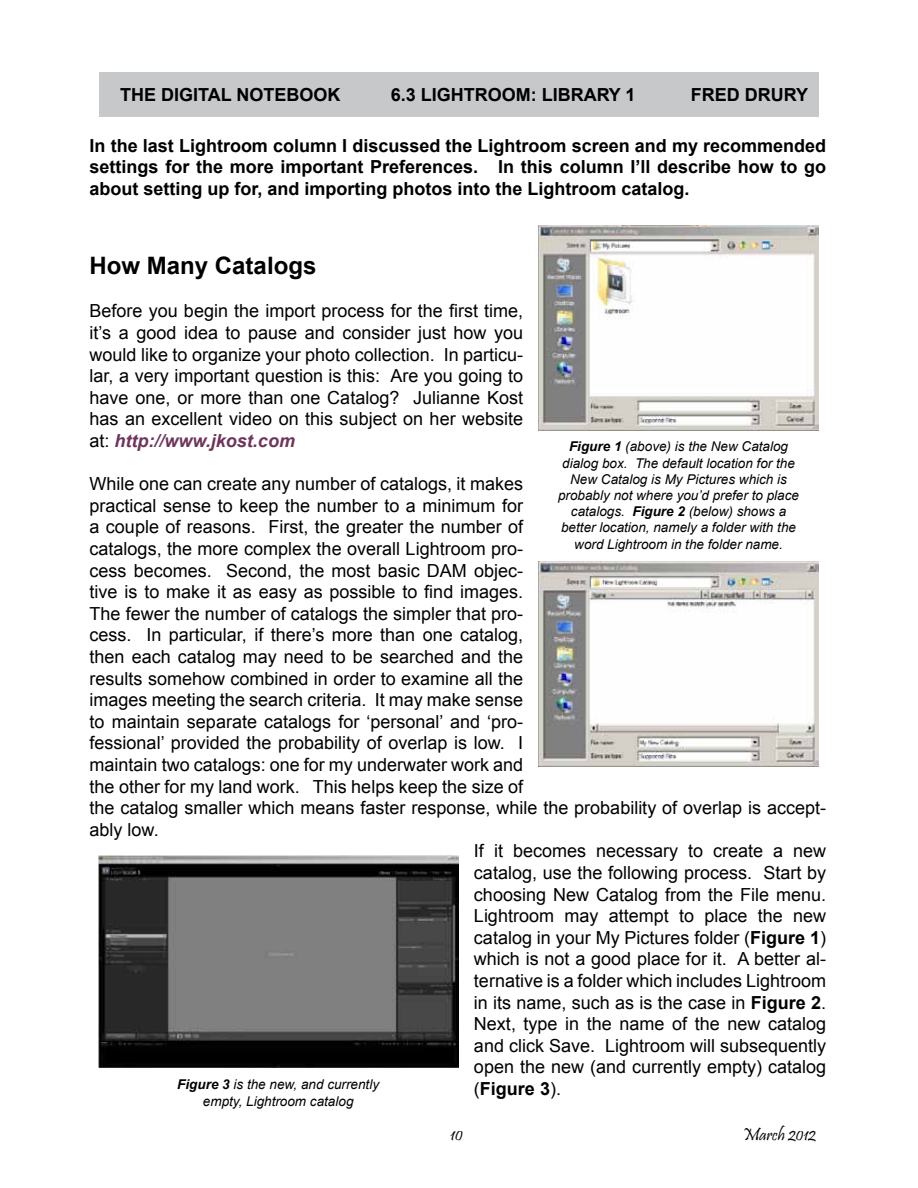
<style>
.page{position:relative;width:918px;height:1188px;background:#fff}
.page>*{position:absolute;margin:0;border:0;box-sizing:border-box;transform-origin:0 0}
.t1{font:700 24px "Arial";color:#000}
.t2{font:18px/21.6px "Arial";color:#000;text-align:justify}
.t3{font:700 18px/21.6px "Arial";color:#000;text-align:justify}
.t4{font:18px "Pristina";letter-spacing:.005em;color:#000}
.t5{font:italic 13.5px/16.2px "Arial";color:#000;text-align:center}
.s1{font-weight:700;font-style:italic;color:#6e355b}
.s2{font-weight:700}
.s3{font-weight:400}
</style>
<div class="page">
<div style="left:99px;top:72px;width:720px;height:45px;background:#c7c8ca"></div>
<img style="left:538px;top:561px;width:281px;height:205px">
<img style="left:538px;top:225px;width:281px;height:206px">
<img style="left:99px;top:855px;width:360px;height:212px">
<p class="t3" style="left:120px;top:84px;width:222px">THE DIGITAL NOTEBOOK</p>
<p class="t3" style="left:391px;top:84px;width:246px">6.3 LIGHTROOM: LIBRARY 1</p>
<p class="t3" style="left:691px;top:84px;width:119px">FRED DRURY</p>
<p class="t3" style="left:90px;top:135px;width:738px">In the last Lightroom column I discussed the Lightroom screen and my recommended settings for the more important Preferences. In this column I’ll describe how to go about setting up for, and importing photos into the Lightroom catalog.</p>
<h1 class="t1" style="left:90px;top:250px;width:228px">How Many Catalogs</h1>
<p class="t2" style="left:90px;top:300px;width:435px">Before you begin the import process for the first time, it’s a good idea to pause and consider just how you would like to organize your photo collection. In particu&shy;lar, a very important question is this: Are you going to have one, or more than one Catalog? Julianne Kost has an excellent video on this subject on her website at: <span class="s1">http://www.jkost.com</span></p>
<p class="t2" style="left:90px;top:473px;width:435px">While one can create any number of catalogs, it makes</p>
<p class="t2" style="left:90px;top:495px;width:435px">practical sense to keep the number to a minimum for</p>
<p class="t2" style="left:90px;top:516px;width:435px">a couple of reasons. First, the greater the number of</p>
<p class="t2" style="left:90px;top:538px;width:435px">catalogs, the more complex the overall Lightroom pro-</p>
<p class="t2" style="left:90px;top:560px;width:435px">cess becomes. Second, the most basic DAM objec-</p>
<p class="t2" style="left:90px;top:581px;width:435px">tive is to make it as easy as possible to find images.</p>
<p class="t2" style="left:90px;top:603px;width:435px">The fewer the number of catalogs the simpler that pro-</p>
<p class="t2" style="left:90px;top:624px;width:435px">cess. In particular, if there’s more than one catalog,</p>
<p class="t2" style="left:90px;top:646px;width:435px">then each catalog may need to be searched and the</p>
<p class="t2" style="left:90px;top:668px;width:435px">results somehow combined in order to examine all the</p>
<p class="t2" style="left:90px;top:689px;width:435px">images meeting the search criteria. It may make sense</p>
<p class="t2" style="left:90px;top:711px;width:435px">to maintain separate catalogs for ‘personal’ and ‘pro-</p>
<p class="t2" style="left:90px;top:732px;width:435px">fessional’ provided the probability of overlap is low. I</p>
<p class="t2" style="left:90px;top:754px;width:435px">maintain two catalogs: one for my underwater work and</p>
<p class="t2" style="left:90px;top:776px;width:435px">the other for my land work. This helps keep the size of</p>
<p class="t2" style="left:90px;top:797px;width:738px">the catalog smaller which means faster response, while the probability of overlap is accept-</p>
<p class="t2" style="left:90px;top:819px;width:71px">ably low.</p>
<p class="t2" style="left:474px;top:840px;width:354px">If it becomes necessary to create a new</p>
<p class="t2" style="left:474px;top:862px;width:354px">catalog, use the following process. Start by</p>
<p class="t2" style="left:474px;top:884px;width:354px">choosing New Catalog from the File menu.</p>
<p class="t2" style="left:474px;top:905px;width:354px">Lightroom may attempt to place the new</p>
<p class="t2" style="left:474px;top:927px;width:354px">catalog in your My Pictures folder (<span class="s2">Figure 1</span>)</p>
<p class="t2" style="left:474px;top:948px;width:354px">which is not a good place for it. A better al-</p>
<p class="t2" style="left:474px;top:970px;width:354px">ternative is a folder which includes Lightroom</p>
<p class="t2" style="left:474px;top:992px;width:354px">in its name, such as is the case in <span class="s2">Figure 2</span>.</p>
<p class="t2" style="left:474px;top:1013px;width:354px">Next, type in the name of the new catalog</p>
<p class="t2" style="left:474px;top:1035px;width:354px">and click Save. Lightroom will subsequently</p>
<p class="t2" style="left:474px;top:1056px;width:354px">open the new (and currently empty) catalog</p>
<p class="t3" style="left:474px;top:1078px;width:89px"><span class="s3">(</span>Figure 3<span class="s3">).</span></p>
<p class="t5" style="left:558px;top:439px;width:242px"><span class="s2">Figure 1</span> (above) is the New Catalog dialog box. The default location for the New Catalog is My Pictures which is probably not where you’d prefer to place catalogs. <span class="s2">Figure 2</span> (below) shows a better location, namely a folder with the word Lightroom in the folder name.</p>
<p class="t5" style="left:177px;top:1077px;width:203px"><span class="s2">Figure 3</span> is the new, and currently empty, Lightroom catalog</p>
<p class="t4" style="left:450px;top:1124px;width:14px">10</p>
<p class="t4" style="left:742px;top:1124px;width:75px">March 2012</p>
</div>
